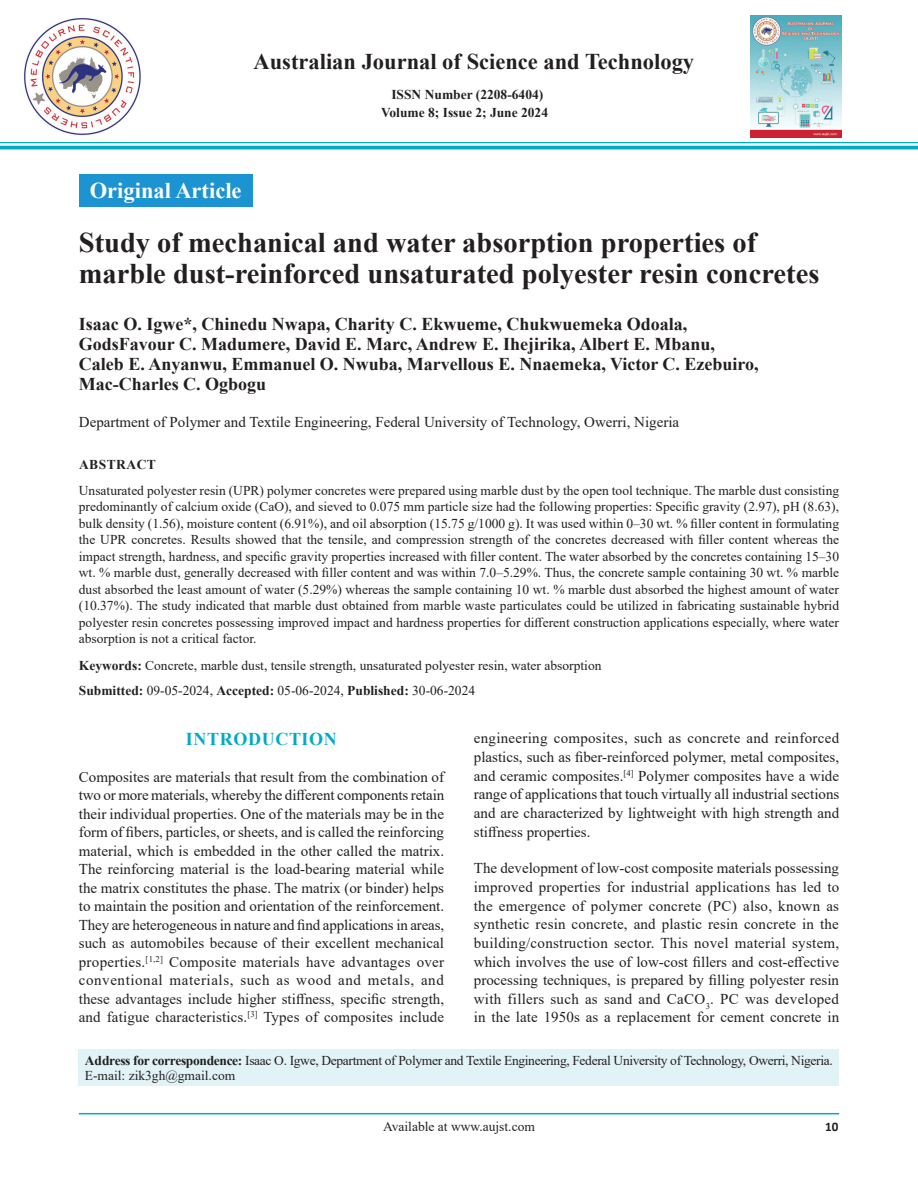
<style>
.page{position:relative;width:918px;height:1188px;background:#fff}
.page>*{position:absolute;margin:0;border:0;box-sizing:border-box;transform-origin:0 0}
.AT{font:700 28.5px/31.5px "Times New Roman";color:#231f20}
.Journal_Name{font:700 22.5px "Times New Roman";color:#231f20}
.AH{font:700 22.5px "Times New Roman";color:#fff}
.AU{font:700 18px/19.8px "Times New Roman";color:#231f20}
.t1{font:700 18px "Times New Roman";letter-spacing:.035em;color:#00abc5}
.TX{font:15px/18.5px "Times New Roman";letter-spacing:.005em;color:#231f20;text-align:justify}
.AFF{font:15px "Times New Roman";color:#231f20}
.ABS{font:13.5px/16.5px "Times New Roman";color:#231f20;text-align:justify}
.ADD{font:13.5px/15px "Times New Roman";letter-spacing:-.025em;color:#231f20}
.KWD{font:13.5px "Times New Roman";color:#231f20}
.HIS{font:13.5px "Times New Roman";color:#231f20}
.VOl_Num{font:700 13.5px "Times New Roman";color:#231f20}
.ABSH{font:700 13.5px "Times New Roman";letter-spacing:.035em;color:#231f20}
.Num{font:700 13.05px "Calibri";color:#231f20}
.s1{font-weight:700}
</style>
<div class="page">
<hr style="left:79px;top:1113px;width:760px;height:1px;background:#00abc5">
<div style="left:79px;top:1049px;width:760px;height:37px;background:#e2f3f7"></div>
<div style="left:79px;top:174px;width:174px;height:33px;background:#1c94d2"></div>
<img style="left:23px;top:18px;width:118px;height:118px">
<img style="left:750px;top:16px;width:91px;height:121px">
<hr style="left:0;top:142px;width:918px;height:1px;background:#00abc5">
<hr style="left:0;top:146px;width:918px;height:3px;background:#00abc5">
<p class="Journal_Name" style="left:254px;top:45px;width:442px">Australian Journal of Science and Technology</p>
<p class="VOl_Num" style="left:391px;top:85px;width:154px">ISSN Number (2208-6404)</p>
<p class="VOl_Num" style="left:381px;top:103px;width:169px">Volume 8; Issue 2; June 2024</p>
<p class="AH" style="left:90px;top:174px;width:153px">Original Article</p>
<p class="AT" style="left:79px;top:226px;width:742px">Study of mechanical and water absorption properties of marble dust-reinforced unsaturated polyester resin concretes</p>
<p class="AU" style="left:79px;top:314px;width:681px">Isaac O. Igwe*, Chinedu Nwapa, Charity C. Ekwueme, Chukwuemeka Odoala, GodsFavour C. Madumere, David E. Marc, Andrew E. Ihejirika, Albert E. Mbanu, Caleb E. Anyanwu, Emmanuel O. Nwuba, Marvellous E. Nnaemeka, Victor C. Ezebuiro, Mac-Charles C. Ogbogu</p>
<p class="AFF" style="left:79px;top:412px;width:602px">Department of Polymer and Textile Engineering, Federal University of Technology, Owerri, Nigeria</p>
<p class="ABSH" style="left:79px;top:455px;width:78px">ABSTRACT</p>
<p class="ABS" style="left:79px;top:481px;width:762px">Unsaturated polyester resin (UPR) polymer concretes were prepared using marble dust by the open tool technique. The marble dust consisting predominantly of calcium oxide (CaO), and sieved to 0.075 mm particle size had the following properties: Specific gravity (2.97), pH (8.63), bulk density (1.56), moisture content (6.91%), and oil absorption (15.75 g/1000 g). It was used within 0–30 wt. % filler content in formulating the UPR concretes. Results showed that the tensile, and compression strength of the concretes decreased with filler content whereas the impact strength, hardness, and specific gravity properties increased with filler content. The water absorbed by the concretes containing 15–30 wt. % marble dust, generally decreased with filler content and was within 7.0–5.29%. Thus, the concrete sample containing 30 wt. % marble dust absorbed the least amount of water (5.29%) whereas the sample containing 10 wt. % marble dust absorbed the highest amount of water (10.37%). The study indicated that marble dust obtained from marble waste particulates could be utilized in fabricating sustainable hybrid polyester resin concretes possessing improved impact and hardness properties for different construction applications especially, where water absorption is not a critical factor.</p>
<p class="KWD" style="left:79px;top:656px;width:524px"><span class="s1">Keywords:</span> Concrete, marble dust, tensile strength, unsaturated polyester resin, water absorption</p>
<p class="HIS" style="left:79px;top:681px;width:398px"><span class="s1">Submitted:</span> 09-05-2024, <span class="s1">Accepted:</span> 05-06-2024, <span class="s1">Published:</span> 30-06-2024</p>
<h1 class="t1" style="left:186px;top:726px;width:152px">INTRODUCTION</h1>
<p class="TX" style="left:79px;top:767px;width:367px">Composites are materials that result from the combination of two or more materials, whereby the different components retain their individual properties. One of the materials may be in the form of fibers, particles, or sheets, and is called the reinforcing material, which is embedded in the other called the matrix.<br>The reinforcing material is the load-bearing material while the matrix constitutes the phase. The matrix (or binder) helps to maintain the position and orientation of the reinforcement.<br>They are heterogeneous in nature and find applications in areas, such as automobiles because of their excellent mechanical properties.<sup>[1,2]</sup> Composite materials have advantages over conventional materials, such as wood and metals, and these advantages include higher stiffness, specific strength, and fatigue characteristics.<sup>[3]</sup> Types of composites include</p>
<p class="TX" style="left:474px;top:729px;width:367px">engineering composites, such as concrete and reinforced plastics, such as fiber-reinforced polymer, metal composites, and ceramic composites.<sup>[4]</sup> Polymer composites have a wide range of applications that touch virtually all industrial sections and are characterized by lightweight with high strength and stiffness properties.</p>
<p class="TX" style="left:474px;top:859px;width:367px">The development of low-cost composite materials possessing improved properties for industrial applications has led to the emergence of polymer concrete (PC) also, known as synthetic resin concrete, and plastic resin concrete in the building/construction sector. This novel material system, which involves the use of low-cost fillers and cost-effective processing techniques, is prepared by filling polyester resin with fillers such as sand and CaCO<sub>3</sub>. PC was developed in the late 1950s as a replacement for cement concrete in</p>
<p class="ADD" style="left:85px;top:1052px;width:749px"><span class="s1">Address for correspondence:</span> Isaac O. Igwe, Department of Polymer and Textile Engineering, Federal University of Technology, Owerri, Nigeria.<br>E-mail: zik3gh@gmail.com</p>
<p class="ABS" style="left:383px;top:1118px;width:153px">Available at www.aujst.com</p>
<p class="Num" style="left:825px;top:1118px;width:15px">10</p>
</div>
